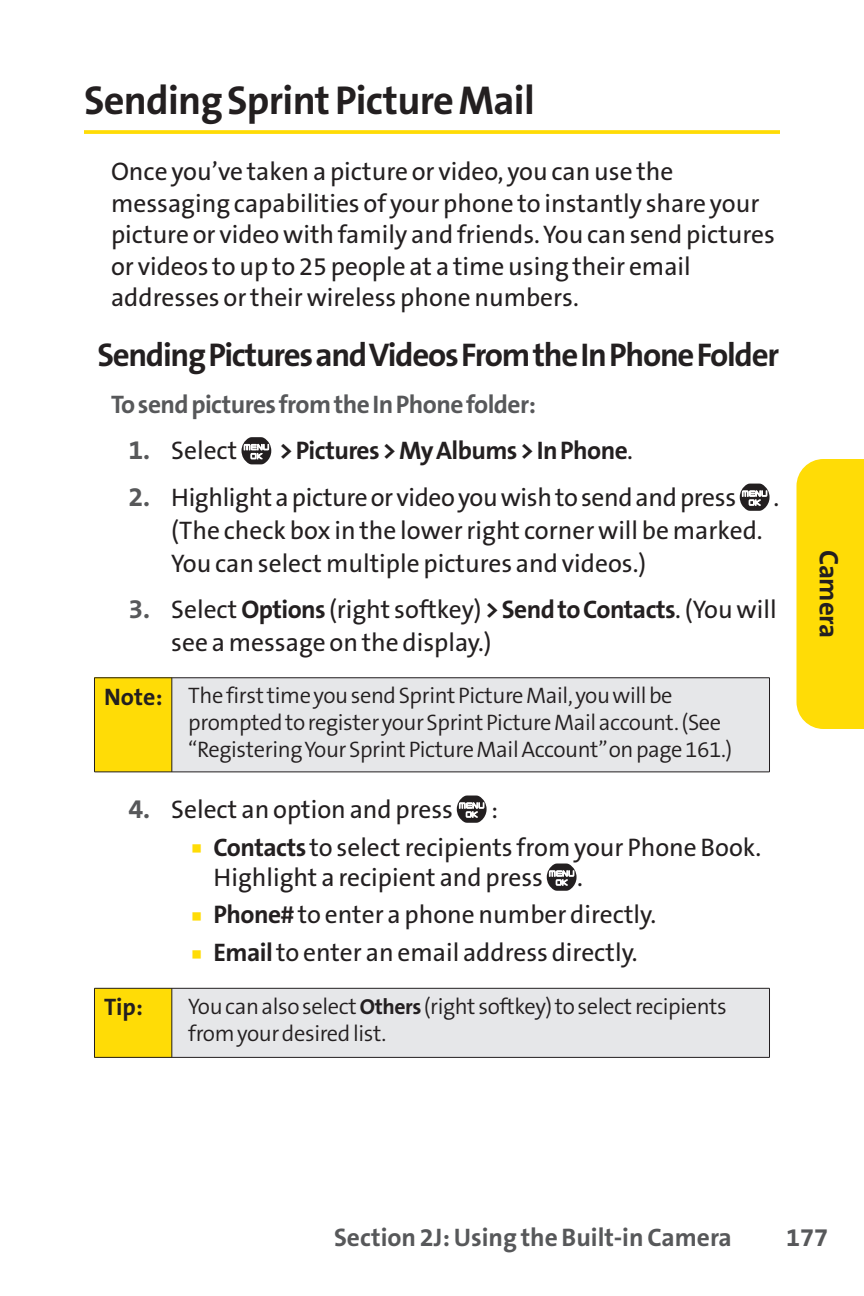
<style>
.page{position:relative;width:864px;height:1296px;background:#fff}
.page>*{position:absolute;margin:0;border:0;box-sizing:border-box;transform-origin:0 0}
.t1{font:700 40.5px "The Sans B7";letter-spacing:-.015em;color:#231f20}
.t2{font:700 33px "The Sans B7";letter-spacing:-.04em;color:#231f20}
.t3{font:700 27px "The Sans B7";letter-spacing:-.01em;color:#231f20}
.t4{font:25.5px/31.5px "The Sans B5 Plain";color:#231f20}
.t5{font:700 25.5px "The Sans B7";letter-spacing:-.02em;color:#57585a}
.t6{font:700 25.5px "The Sans B7";color:#57585a}
.t7{font:700 25.5px "The Sans B7";letter-spacing:-.02em;color:#231f20}
.t8{font:700 24px "The Sans B7";color:#231f20}
.t9{font:300 22.5px/27px "The Sans B4";letter-spacing:-.015em;color:#231f20}
.s1{font-family:"The Sans B7";font-weight:700;font-size:27px;color:#57585a}
.s2{font-family:"The Sans B5 Plain";font-weight:400}
.s3{font-family:"The Sans B7";font-weight:700}
.s4{font-family:"The Sans B7";font-weight:700;font-size:24px}
.s5{font-family:"The Sans B7";font-weight:700;font-size:21.6px}
</style>
<div class="page">
<svg style="left:84px;top:130px;width:696px;height:4px;background:#ffdd15"></svg>
<div style="left:94px;top:988px;width:78px;height:69px;background:#ffdc06"></div>
<div style="left:172px;top:988px;width:598px;height:69px;background:#e6e7e9"></div>
<hr style="left:94px;top:988px;width:1px;height:69px;background:#231f20">
<hr style="left:171px;top:988px;width:1px;height:69px;background:#231f20">
<hr style="left:769px;top:988px;width:1px;height:69px;background:#231f20">
<hr style="left:94px;top:988px;width:676px;height:1px;background:#231f20">
<hr style="left:94px;top:1057px;width:676px;height:1px;background:#231f20">
<svg style="left:547px;top:864px;width:30px;height:27px"></svg>
<svg style="left:457px;top:796px;width:30px;height:27px"></svg>
<div style="left:94px;top:678px;width:78px;height:94px;background:#ffdc06"></div>
<div style="left:172px;top:678px;width:598px;height:94px;background:#e6e7e9"></div>
<hr style="left:94px;top:678px;width:1px;height:94px;background:#231f20">
<hr style="left:171px;top:678px;width:1px;height:94px;background:#231f20">
<hr style="left:769px;top:678px;width:1px;height:94px;background:#231f20">
<hr style="left:94px;top:677px;width:676px;height:1px;background:#231f20">
<hr style="left:94px;top:771px;width:676px;height:1px;background:#231f20">
<svg style="left:740px;top:484px;width:30px;height:27px"></svg>
<svg style="left:242px;top:437px;width:29px;height:27px"></svg>
<svg style="left:796px;top:459px;width:68px;height:270px;background:#ffde14"></svg>
<div style="left:803px;top:486px;width:40px;height:216px;background:#ffdc06"></div>
<h1 class="t1" style="left:84px;top:79px;width:452px">Sending Sprint Picture Mail</h1>
<p class="t4" style="left:111px;top:157px;width:666px">Once you’ve taken a picture or video, you can use the messaging capabilities of your phone to instantly share your picture or video with family and friends. You can send pictures or videos to up to 25 people at a time using their email addresses or their wireless phone numbers.</p>
<p class="t2" style="left:97px;top:338px;width:683px">Sending Pictures and Videos From the In Phone Folder</p>
<p class="t5" style="left:111px;top:391px;width:427px">To send pictures from the In Phone folder:</p>
<p class="t4" style="left:128px;top:436px;width:110px"><span class="s1">1.</span> Select</p>
<p class="t7" style="left:279px;top:437px;width:355px">&gt;Pictures &gt; My Albums &gt; In Phone<span class="s2">.</span></p>
<p class="t4" style="left:128px;top:482px;width:609px"><span class="s1">2.</span> Highlight a picture or video you wish to send and press</p>
<p class="t4" style="left:774px;top:482px;width:7px">.</p>
<p class="t4" style="left:171px;top:514px;width:593px;line-height:33px">(The check box in the lower right corner will be marked.<br>You can select multiple pictures and videos.)</p>
<p class="t4" style="left:171px;top:594px;width:607px;line-height:33px;text-indent:-43px"><span class="s1">3.</span> Select <span class="s3">Options</span> (right softkey) <span class="s3">&gt;Send to Contacts</span>.(You will see a message on the display.)</p>
<p class="t9" style="left:188px;top:683px;width:546px;text-indent:-84px"><span class="s4">Note:</span> The first time you send Sprint Picture Mail, you will be prompted to register your Sprint Picture Mail account. (See “Registering Your Sprint Picture Mail Account”on page 161.)</p>
<p class="t4" style="left:128px;top:794px;width:326px"><span class="s1">4.</span> Select an option and press</p>
<p class="t4" style="left:214px;top:791px;width:549px;line-height:38.1px;text-align:center">:<br><span class="s3">Contacts</span> to select recipients from your Phone Book.</p>
<p class="t4" style="left:214px;top:862px;width:331px">Highlight a recipient and press</p>
<p class="t4" style="left:214px;top:859px;width:444px;line-height:38.1px;text-indent:364px">.<br><span class="s3">Phone#</span>to enter a phone number directly.<br><span class="s3">Email</span>to enter an email address directly.</p>
<p class="t8" style="left:104px;top:994px;width:40px">Tip:</p>
<p class="t9" style="left:188px;top:994px;width:540px">You can also select <span class="s5">Others</span> (right softkey) to select recipients from your desired list.</p>
<p class="t3" style="left:843px;top:550px;width:90px;rotate:90deg">Camera</p>
<p class="t6" style="left:334px;top:1224px;width:399px">Section 2J: Using the Built-in Camera</p>
<p class="t5" style="left:786px;top:1224px;width:44px">177</p>
</div>
